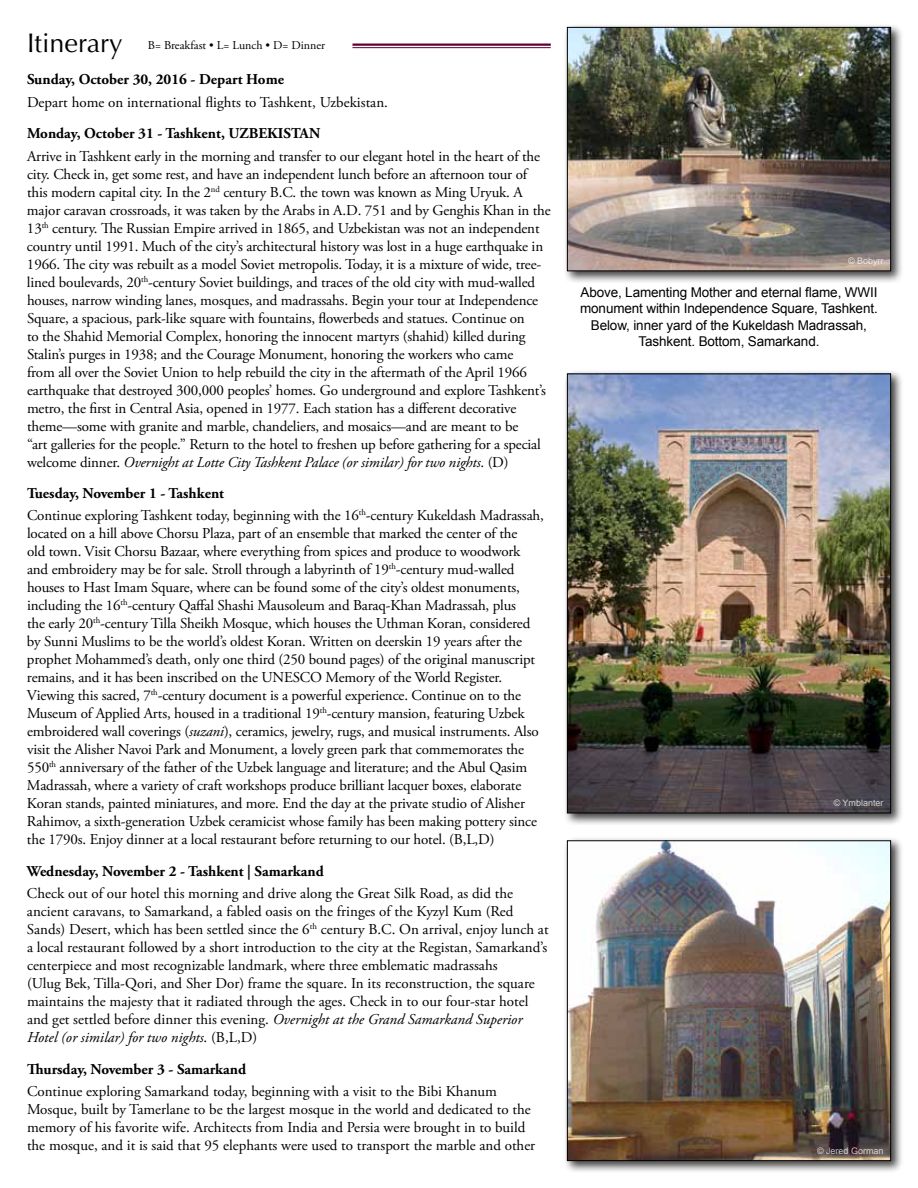
<style>
.page{position:relative;width:918px;height:1188px;background:#fff}
.page>*{position:absolute;margin:0;border:0;box-sizing:border-box;transform-origin:0 0}
.t1{font:27px "Optima";color:#000}
.t2{font:15px/18px "Adobe Garamond Pro";letter-spacing:-.01em;color:#000}
.t3{font:700 15px "Adobe Garamond Pro";color:#000}
.t4{font:13.5px/16.2px "Arial";letter-spacing:-.01em;color:#000;text-align:center}
.t5{font:12px "Adobe Garamond Pro";color:#000}
.t6{font:9px "Arial";color:#fff}
.s1{font-style:italic}
.s2{font-weight:700}
</style>
<div class="page">
<div style="left:563px;top:23px;width:340px;height:261px;background:#000;opacity:.75"></div>
<img style="left:569px;top:29px;width:320px;height:240px">
<div style="left:567px;top:27px;width:324px;height:244px;border:1px solid #000"></div>
<div style="left:563px;top:370px;width:340px;height:456px;background:#000;opacity:.75"></div>
<img style="left:569px;top:376px;width:320px;height:435px">
<div style="left:567px;top:374px;width:324px;height:439px;border:1px solid #000"></div>
<div style="left:563px;top:836px;width:340px;height:337px;background:#000;opacity:.75"></div>
<img style="left:569px;top:842px;width:320px;height:317px">
<div style="left:567px;top:840px;width:324px;height:321px;border:1px solid #000"></div>
<hr style="left:353px;top:44px;width:198px;height:2px;background:#610033">
<hr style="left:353px;top:47px;width:198px;height:1px;background:#610033">
<h1 class="t1" style="left:27px;top:27px;width:97px">Itinerary</h1>
<p class="t5" style="left:148px;top:38px;width:179px">B= Breakfast • L= Lunch • D= Dinner</p>
<p class="t3" style="left:27px;top:71px;width:259px">Sunday, October 30, 2016 - Depart Home</p>
<p class="t2" style="left:27px;top:93px;width:362px">Depart home on international flights to Tashkent, Uzbekistan.</p>
<p class="t3" style="left:27px;top:125px;width:295px">Monday, October 31 - Tashkent, UZBEKISTAN</p>
<p class="t2" style="left:27px;top:147px;width:525px">Arrive in Tashkent early in the morning and transfer to our elegant hotel in the heart of the city. Check in, get some rest, and have an independent lunch before an afternoon tour of this modern capital city. In the 2<sup>nd</sup> century B.C. the town was known as Ming Uryuk. A major caravan crossroads, it was taken by the Arabs in A.D. 751 and by Genghis Khan in the 13<sup>th</sup> century. The Russian Empire arrived in 1865, and Uzbekistan was not an independent country until 1991. Much of the city’s architectural history was lost in a huge earthquake in 1966. The city was rebuilt as a model Soviet metropolis. Today, it is a mixture of wide, tree&shy;lined boulevards, 20<sup>th</sup>-century Soviet buildings, and traces of the old city with mud-walled houses, narrow winding lanes, mosques, and madrassahs. Begin your tour at Independence Square, a spacious, park-like square with fountains, flowerbeds and statues. Continue on<br>to the Shahid Memorial Complex, honoring the innocent martyrs (shahid) killed during Stalin’s purges in 1938; and the Courage Monument, honoring the workers who came<br>from all over the Soviet Union to help rebuild the city in the aftermath of the April 1966 earthquake that destroyed 300,000 peoples’ homes. Go underground and explore Tashkent’s metro, the first in Central Asia, opened in 1977. Each station has a different decorative theme—some with granite and marble, chandeliers, and mosaics—and are meant to be<br>“art galleries for the people.” Return to the hotel to freshen up before gathering for a special welcome dinner. <span class="s1">Overnight at Lotte City Tashkent Palace (or similar) for two nights</span>. (D)</p>
<p class="t2" style="left:27px;top:483px;width:518px;line-height:22.4px"><span class="s2">Tuesday, November 1 - Tashkent<br></span>Continue exploring Tashkent today, beginning with the 16<sup>th</sup>-century Kukeldash Madrassah,</p>
<p class="t2" style="left:27px;top:525px;width:513px">located on a hill above Chorsu Plaza, part of an ensemble that marked the center of the old town. Visit Chorsu Bazaar, where everything from spices and produce to woodwork and embroidery may be for sale. Stroll through a labyrinth of 19<sup>th</sup>-century mud-walled houses to Hast Imam Square, where can be found some of the city’s oldest monuments, including the 16<sup>th</sup>-century Qaffal Shashi Mausoleum and Baraq-Khan Madrassah, plus<br>the early 20<sup>th</sup>-century Tilla Sheikh Mosque, which houses the Uthman Koran, considered by Sunni Muslims to be the world’s oldest Koran. Written on deerskin 19 years after the prophet Mohammed’s death, only one third (250 bound pages) of the original manuscript remains, and it has been inscribed on the UNESCO Memory of the World Register.<br>Viewing this sacred, 7<sup>th</sup>-century document is a powerful experience. Continue on to the Museum of Applied Arts, housed in a traditional 19<sup>th</sup>-century mansion, featuring Uzbek embroidered wall coverings (<span class="s1">suzani</span>), ceramics, jewelry, rugs, and musical instruments. Also visit the Alisher Navoi Park and Monument, a lovely green park that commemorates the 550<sup>th</sup> anniversary of the father of the Uzbek language and literature; and the Abul Qasim Madrassah, where a variety of craft workshops produce brilliant lacquer boxes, elaborate Koran stands, painted miniatures, and more. End the day at the private studio of Alisher Rahimov, a sixth-generation Uzbek ceramicist whose family has been making pottery since the 1790s. Enjoy dinner at a local restaurant before returning to our hotel. (B,L,D)</p>
<p class="t3" style="left:27px;top:862px;width:298px">Wednesday, November 2 - Tashkent | Samarkand</p>
<p class="t2" style="left:27px;top:885px;width:523px">Check out of our hotel this morning and drive along the Great Silk Road, as did the ancient caravans, to Samarkand, a fabled oasis on the fringes of the Kyzyl Kum (Red Sands) Desert, which has been settled since the 6<sup>th</sup> century B.C. On arrival, enjoy lunch at a local restaurant followed by a short introduction to the city at the Registan, Samarkand’s centerpiece and most recognizable landmark, where three emblematic madrassahs<br>(Ulug Bek, Tilla-Qori, and Sher Dor) frame the square. In its reconstruction, the square maintains the majesty that it radiated through the ages. Check in to our four-star hotel and get settled before dinner this evening. <span class="s1">Overnight at the Grand Samarkand Superior Hotel (or similar) for two nights</span>. (B,L,D)</p>
<p class="t3" style="left:27px;top:1060px;width:221px">Thursday, November 3 - Samarkand</p>
<p class="t2" style="left:27px;top:1083px;width:510px">Continue exploring Samarkand today, beginning with a visit to the Bibi Khanum Mosque, built by Tamerlane to be the largest mosque in the world and dedicated to the memory of his favorite wife. Architects from India and Persia were brought in to build the mosque, and it is said that 95 elephants were used to transport the marble and other</p>
<p class="t6" style="left:848px;top:255px;width:37px">© Bobyrr</p>
<p class="t4" style="left:580px;top:285px;width:299px">Above, Lamenting Mother and eternal flame, WWII monument within Independence Square, Tashkent.<br>Below, inner yard of the Kukeldash Madrassah, Tashkent. Bottom, Samarkand.</p>
<p class="t6" style="left:834px;top:797px;width:51px">© Ymblanter</p>
<p class="t6" style="left:817px;top:1145px;width:68px">© Jered Gorman</p>
</div>
